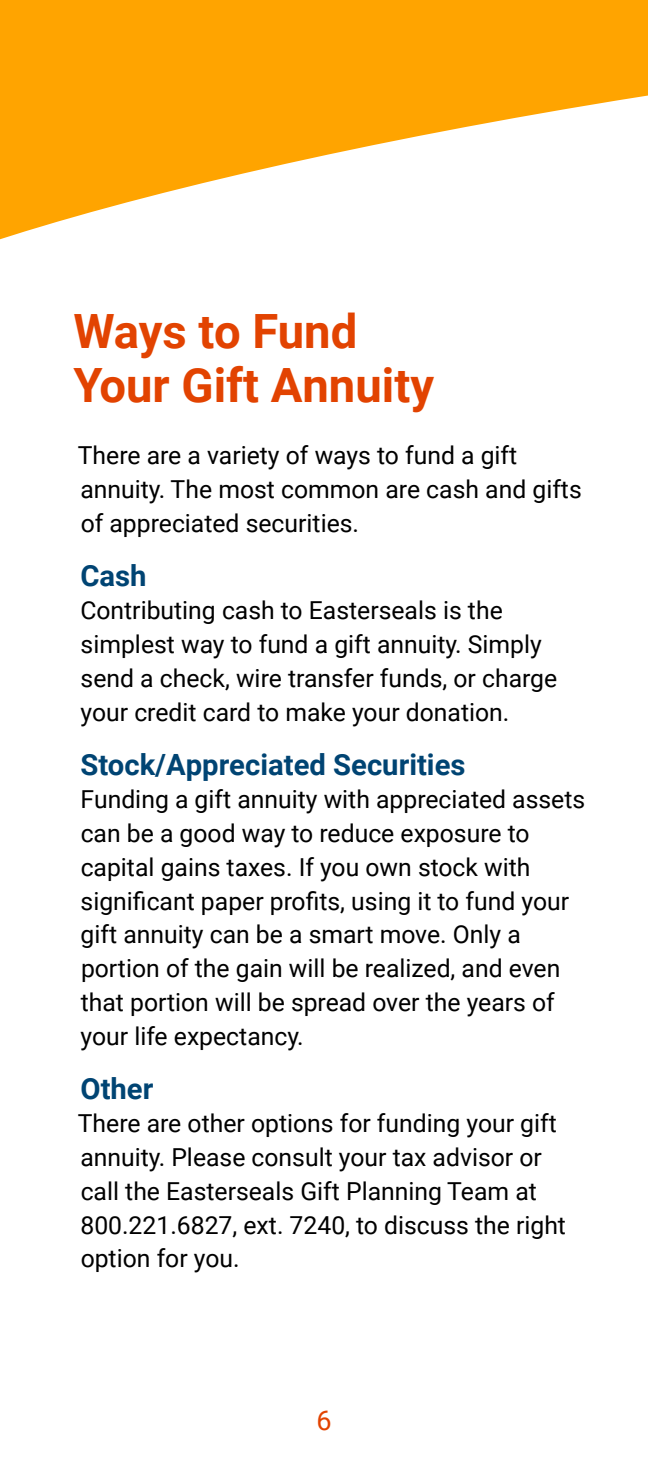
<style>
.page{position:relative;width:648px;height:1458px;background:#fff}
.page>*{position:absolute;margin:0;border:0;box-sizing:border-box;transform-origin:0 0}
.t1{font:700 47.25px/54px "Roboto";color:#e24301}
.t2{font:700 29.25px "Roboto";color:#004473}
.t3{font:27px "Roboto";color:#e24301}
.t4{font:24.75px/33.8px "Roboto";color:#000}
</style>
<div class="page">
<svg style="left:0;top:1px;width:648px;height:239px;fill:#ffa400"></svg>
<h1 class="t1" style="left:74px;top:302px;width:362px">Ways to Fund<br>Your Gift Annuity</h1>
<p class="t4" style="left:78px;top:437px;width:506px">There are a variety of ways to fund a gift annuity. The most common are cash and gifts of appreciated securities.</p>
<p class="t2" style="left:80px;top:555px;width:68px">Cash</p>
<p class="t4" style="left:80px;top:593px;width:478px">Contributing cash to Easterseals is the simplest way to fund a gift annuity. Simply send a check, wire transfer funds, or charge your credit card to make your donation.</p>
<p class="t2" style="left:80px;top:744px;width:387px">Stock/Appreciated Securities</p>
<p class="t4" style="left:81px;top:782px;width:506px">Funding a gift annuity with appreciated assets can be a good way to reduce exposure to capital gains taxes. If you own stock with significant paper profits, using it to fund your gift annuity can be a smart move. Only a portion of the gain will be realized, and even that portion will be spread over the years of your life expectancy.</p>
<p class="t2" style="left:80px;top:1068px;width:74px">Other</p>
<p class="t4" style="left:78px;top:1106px;width:490px">There are other options for funding your gift annuity. Please consult your tax advisor or call the Easterseals Gift Planning Team at 800.221.6827, ext. 7240, to discuss the right option for you.</p>
<p class="t3" style="left:316px;top:1401px;width:17px">6</p>
</div>
